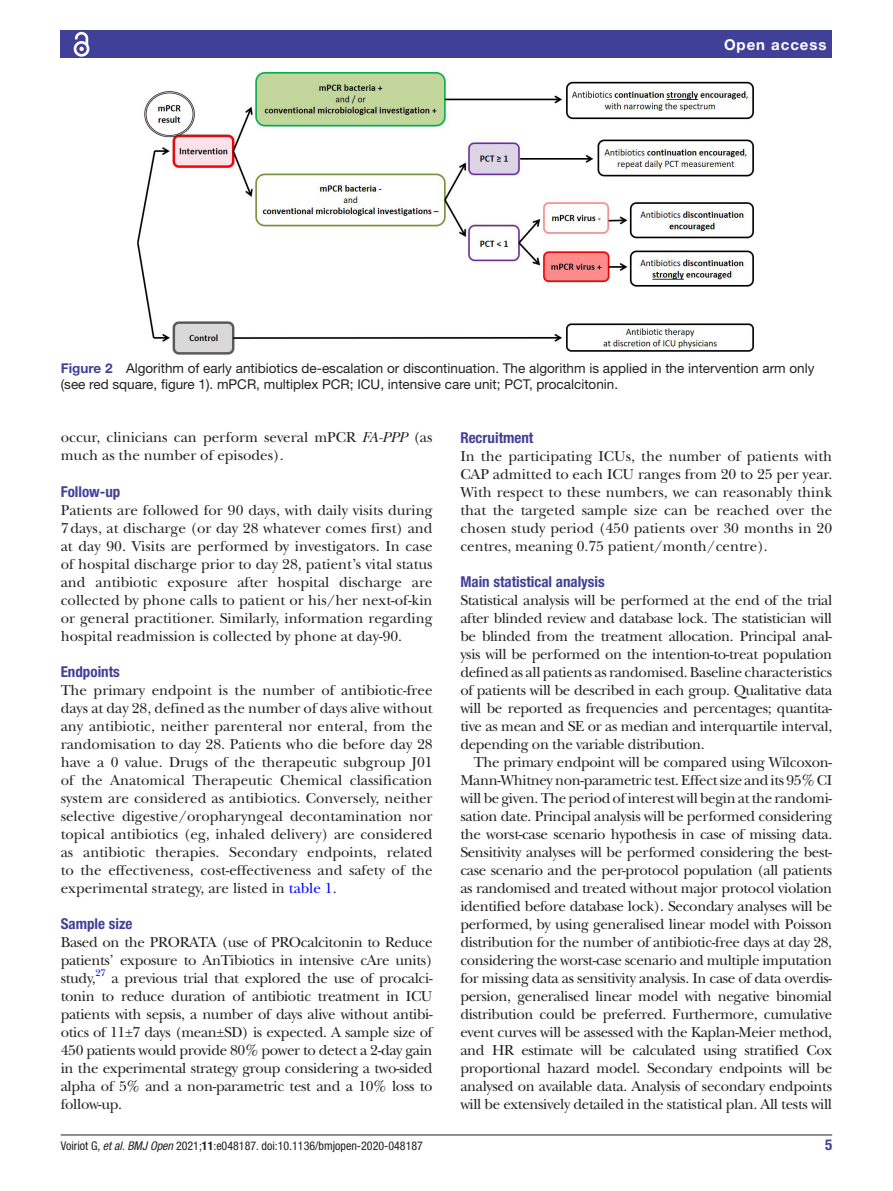
<style>
.page{position:relative;width:893px;height:1191px;background:#fff}
.page>*{position:absolute;margin:0;border:0;box-sizing:border-box;transform-origin:0 0}
.t1{font:15px/18px "New Baskerville";color:#231f20;text-align:justify}
.t2{font:700 condensed 15px "Helvetica Neue LT Std";color:#414099}
.t3{font:700 15px "Helvetica Neue LT Std";letter-spacing:.065em;color:#fff}
.t4{font:13.5px/16.2px "Helvetica Neue LT Std";color:#231f20}
.t5{font:condensed 12px "Helvetica Neue LT Std";color:#231f20}
.t6{font:9.9px "New Baskerville";color:#00f}
.s1{font-weight:700;color:#414099}
.s2{font-style:italic}
.s3{color:#00f}
.s4{font-weight:700}
</style>
<div class="page">
<hr style="left:61px;top:1134px;width:771px;height:1px;background:#231f20">
<div style="left:61px;top:31px;width:771px;height:27px;background:#414099"></div>
<svg style="left:73px;top:31px;width:17px;height:26px"></svg>
<img style="left:138px;top:73px;width:616px;height:282px">
<p class="t3" style="left:724px;top:35px;width:104px">Open access</p>
<p class="t4" style="left:61px;top:359px;width:755px"><span class="s1">Figure 2</span> Algorithm of early antibiotics de-escalation or discontinuation. The algorithm is applied in the intervention arm only (see red square, figure 1). mPCR, multiplex PCR; ICU, intensive care unit; PCT, procalcitonin.</p>
<p class="t1" style="left:61px;top:428px;width:373px">occur, clinicians can perform several mPCR <span class="s2">FA-PPP</span> (as much as the number of episodes).</p>
<p class="t2" style="left:61px;top:482px;width:61px">Follow-up</p>
<p class="t1" style="left:61px;top:501px;width:373px">Patients are followed for 90 days, with daily visits during 7days, at discharge (or day 28 whatever comes first) and at day 90. Visits are performed by investigators. In case of hospital discharge prior to day 28, patient’s vital status and antibiotic exposure after hospital discharge are collected by phone calls to patient or his/her next-of-kin or general practitioner. Similarly, information regarding hospital readmission is collected by phone at day-90.</p>
<p class="t2" style="left:61px;top:662px;width:61px">Endpoints</p>
<p class="t1" style="left:61px;top:681px;width:373px">The primary endpoint is the number of antibiotic-free days at day 28, defined as the number of days alive without any antibiotic, neither parenteral nor enteral, from the randomisation to day 28. Patients who die before day 28 have a 0 value. Drugs of the therapeutic subgroup J01 of the Anatomical Therapeutic Chemical classification system are considered as antibiotics. Conversely, neither selective digestive/oropharyngeal decontamination nor topical antibiotics (eg, inhaled delivery) are considered as antibiotic therapies. Secondary endpoints, related to the effectiveness, cost-effectiveness and safety of the experimental strategy, are listed in <span class="s3">table 1</span>.</p>
<p class="t2" style="left:61px;top:914px;width:73px">Sample size</p>
<p class="t1" style="left:61px;top:933px;width:373px">Based on the PRORATA (use of PROcalcitonin to Reduce patients’ exposure to AnTibiotics in intensive cAre units) study,</p>
<p class="t6" style="left:95px;top:967px;width:12px">27</p>
<p class="t1" style="left:61px;top:969px;width:373px;text-indent:51px">a previous trial that explored the use of procalci&shy;tonin to reduce duration of antibiotic treatment in ICU patients with sepsis, a number of days alive without antibi&shy;otics of 11±7 days (mean±SD) is expected. A sample size of 450 patients would provide 80% power to detect a 2-day gain in the experimental strategy group considering a two-sided alpha of 5% and a non-parametric test and a 10% loss to follow-up.</p>
<p class="t2" style="left:460px;top:428px;width:75px">Recruitment</p>
<p class="t1" style="left:460px;top:447px;width:373px">In the participating ICUs, the number of patients with CAP admitted to each ICU ranges from 20 to 25 per year.<br>With respect to these numbers, we can reasonably think that the targeted sample size can be reached over the chosen study period (450 patients over 30 months in 20 centres, meaning 0.75 patient/month/centre).</p>
<p class="t2" style="left:460px;top:573px;width:146px">Main statistical analysis</p>
<p class="t1" style="left:460px;top:591px;width:373px">Statistical analysis will be performed at the end of the trial after blinded review and database lock. The statistician will be blinded from the treatment allocation. Principal anal&shy;ysis will be performed on the intention-to-treat population defined as all patients as randomised. Baseline characteristics of patients will be described in each group. Qualitative data will be reported as frequencies and percentages; quantita&shy;tive as mean and SE or as median and interquartile interval, depending on the variable distribution.</p>
<p class="t1" style="left:460px;top:753px;width:373px;text-indent:14px">The primary endpoint will be compared using Wilcoxon-Mann-Whitney non-parametric test. Effect size and its 95% CI will be given. The period of interest will begin at the randomi&shy;sation date. Principal analysis will be performed considering the worst-case scenario hypothesis in case of missing data.<br>Sensitivity analyses will be performed considering the best&shy;case scenario and the per-protocol population (all patients as randomised and treated without major protocol violation identified before database lock). Secondary analyses will be performed, by using generalised linear model with Poisson distribution for the number of antibiotic-free days at day 28, considering the worst-case scenario and multiple imputation for missing data as sensitivity analysis. In case of data overdis&shy;persion, generalised linear model with negative binomial distribution could be preferred. Furthermore, cumulative event curves will be assessed with the Kaplan-Meier method, and HR estimate will be calculated using stratified Cox proportional hazard model. Secondary endpoints will be analysed on available data. Analysis of secondary endpoints will be extensively detailed in the statistical plan. All tests will</p>
<p class="t5" style="left:61px;top:1138px;width:364px">Voiriot G, <span class="s2">et al</span>. <span class="s2">BMJ Open</span> 2021;<span class="s4">11</span>:e048187. doi:10.1136/bmjopen-2020-048187</p>
<p class="t2" style="left:825px;top:1135px;width:9px">5</p>
</div>
